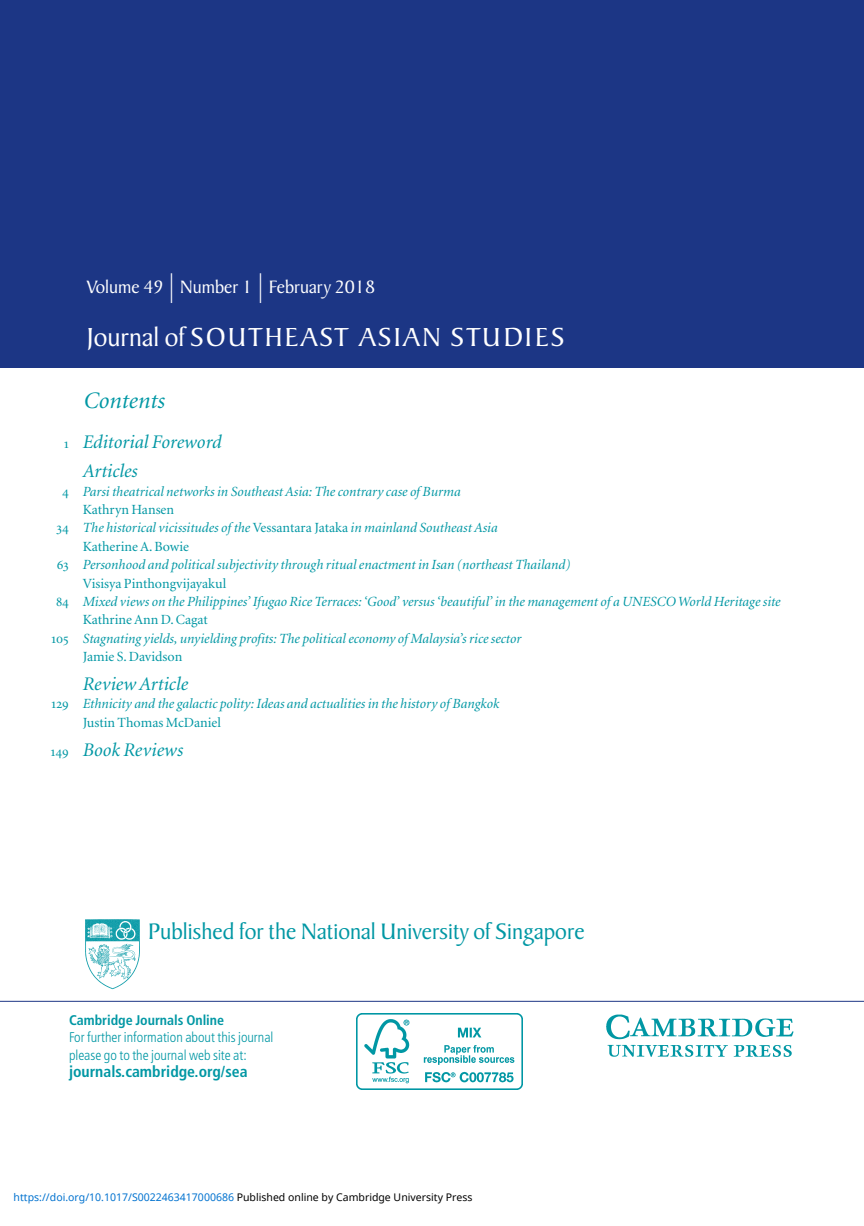
<style>
.page{position:relative;width:864px;height:1226px;background:#fff}
.page>*{position:absolute;margin:0;border:0;box-sizing:border-box;transform-origin:0 0}
.t1{font:28px "Baker Signet BT";letter-spacing:.065em;color:#fff}
.t2{font:24.15px "Baker Signet BT";color:#0097a4}
.t3{font:italic 23.62px "Minion";color:#0097a4}
.t4{font:italic 19.25px/28.9px "Minion";color:#0097a4}
.t5{font:19.25px "Baker Signet BT";color:#fff}
.t6{font:700 condensed 15.75px "Frutiger";color:#0097a4}
.t7{font:italic 14px/18.4px "Minion";color:#0097a4}
.t8{font:300 condensed 14px/17.5px "Frutiger";color:#0097a4}
.t9{font:14px "Minion";color:#0097a4}
.t10{font:10.5px "Noto Sans";color:#0172cf}
.s1{font-size:29.75px}
.s2{font-family:"Minion Exp";font-style:normal;font-size:14px}
.s3{font-family:"Minion Exp";font-style:normal}
.s4{font-style:normal}
.s5{font-weight:700}
.s6{color:#000}
</style>
<div class="page">
<img style="left:606px;top:1014px;width:188px;height:43px">
<img style="left:85px;top:919px;width:55px;height:71px">
<hr style="left:0;top:1000px;width:863px;height:1px;background:#1c3685">
<div style="left:0;top:0;width:863px;height:367px;background:#1c3685"></div>
<img style="left:357px;top:1013px;width:165px;height:76px">
<p class="t5" style="left:87px;top:279px;width:290px">Volume 49 <span class="s1">|</span> Number 1 <span class="s1">|</span> February 2018</p>
<p class="t1" style="left:87px;top:326px;width:479px">Journal of SOUTHEAST ASIAN STUDIES</p>
<p class="t3" style="left:84px;top:391px;width:83px">Contents</p>
<p class="t4" style="left:83px;top:429px;width:140px;text-indent:-19px"><span class="s2">1</span> Editorial Foreword<br>Articles</p>
<p class="t7" style="left:62px;top:483px;width:400px"><span class="s3">4</span> Parsi theatrical networks in Southeast Asia: The contrary case of Burma</p>
<p class="t9" style="left:83px;top:504px;width:93px">Kathryn Hansen</p>
<p class="t7" style="left:56px;top:520px;width:442px"><span class="s3">34</span> The historical vicissitudes of the <span class="s4">Vessantara Jataka</span> in mainland Southeast Asia</p>
<p class="t9" style="left:83px;top:540px;width:108px">Katherine A. Bowie</p>
<p class="t7" style="left:57px;top:556px;width:515px"><span class="s3">63</span> Personhood and political subjectivity through ritual enactment in Isan (northeast Thailand)</p>
<p class="t9" style="left:83px;top:577px;width:145px">Visisya Pinthongvijayakul</p>
<p class="t7" style="left:56px;top:593px;width:725px"><span class="s3">84</span> Mixed views on the Philippines’ Ifugao Rice Terraces: ‘Good’ versus ‘beautiful’ in the management of a UNESCO World Heritage site</p>
<p class="t9" style="left:83px;top:614px;width:127px">Kathrine Ann D. Cagat</p>
<p class="t7" style="left:51px;top:630px;width:471px"><span class="s3">105</span> Stagnating yields, unyielding profits: The political economy of Malaysia’s rice sector</p>
<p class="t9" style="left:83px;top:651px;width:101px">Jamie S. Davidson</p>
<p class="t4" style="left:83px;top:671px;width:107px">Review Article</p>
<p class="t7" style="left:83px;top:695px;width:418px;text-indent:-31px"><span class="s3">129</span> Ethnicity and the galactic polity: Ideas and actualities in the history of Bangkok<br><span class="s4">Justin Thomas McDaniel</span></p>
<p class="t4" style="left:51px;top:736px;width:134px"><span class="s2">149</span> Book Reviews</p>
<p class="t2" style="left:148px;top:922px;width:438px">Published for the National University of Singapore</p>
<p class="t8" style="left:69px;top:1012px;width:206px"><span class="s5">Cambridge Journals Online<br></span>For further information about this journal please go to the journal web site at:</p>
<p class="t6" style="left:69px;top:1065px;width:180px">journals.cambridge.org/sea</p>
<p class="t10" style="left:14px;top:1189px;width:460px">https://doi.org/10.1017/S0022463417000686 <span class="s6">Published online by Cambridge University Press</span></p>
</div>
